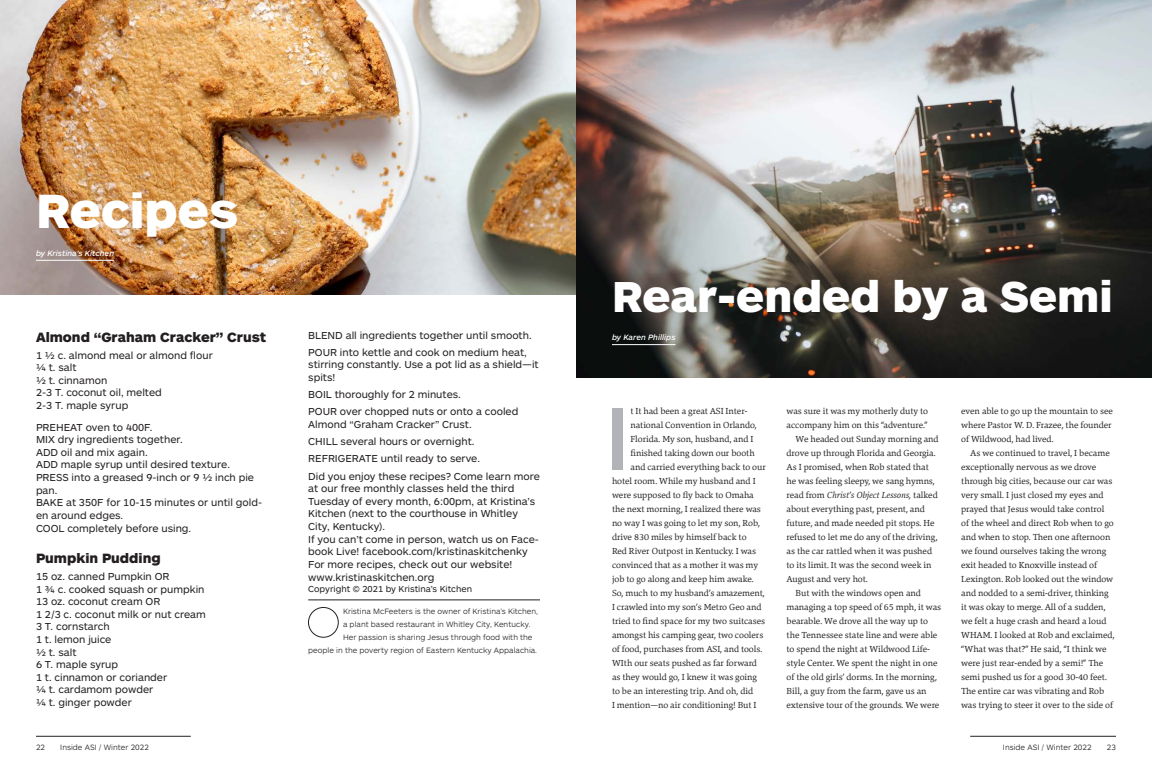
<style>
.page{position:relative;width:1152px;height:765px;background:#fff}
.page>*{position:absolute;margin:0;border:0;box-sizing:border-box;transform-origin:0 0}
.Body_DROP_CAP{font:500 93.1px "ARS Maquette Pro";color:#b2b3b7}
.t1{font:900 50px "ARS Maquette Pro";color:#fff}
.t2{font:900 45px "ARS Maquette Pro";color:#fff}
.Body_DROP_CAP-2{font:900 14px "ARS Maquette Pro";color:#231f20}
.Body_DROP_CAP-3{font:10.5px/12.6px "ARS Maquette Pro";color:#231f20}
.Body_DROP_CAP-4{font:9px/14px "Danton W03";color:#231f20}
.Body_DROP_CAP-5{font:9px "ARS Maquette Pro";color:#231f20}
.Bio{font:300 8px "ARS Maquette Pro";color:#231f20}
.Author{font:italic 500 8px "ARS Maquette Pro";color:#fff}
.s1{font-style:italic}
</style>
<div class="page">
<img style="left:0;top:0;width:576px;height:294px">
<hr style="left:308px;top:600px;width:232px;height:1px;background:#231f20">
<div style="left:308px;top:607px;width:31px;height:31px;border:1px solid #231f20;border-radius:50%"></div>
<hr style="left:36px;top:260px;width:78px;height:1px;background:#fff">
<img style="left:576px;top:0;width:576px;height:377px">
<hr style="left:612px;top:344px;width:64px;height:1px;background:#fff">
<hr style="left:970px;top:736px;width:146px;height:1px;background:#231f20">
<hr style="left:36px;top:736px;width:155px;height:1px;background:#231f20">
<p class="t1" style="left:36px;top:178px;width:204px">Recipes</p>
<p class="Author" style="left:36px;top:248px;width:80px">by Kristina’s Kitchen</p>
<p class="Body_DROP_CAP-2" style="left:36px;top:328px;width:232px">Almond “Graham Cracker” Crust</p>
<p class="Body_DROP_CAP-3" style="left:36px;top:348px;width:178px">1 ½ c. almond meal or almond flour</p>
<p class="Body_DROP_CAP-3" style="left:36px;top:361px;width:42px">¼ t. salt</p>
<p class="Body_DROP_CAP-3" style="left:36px;top:373px;width:73px">½ t. cinnamon</p>
<p class="Body_DROP_CAP-3" style="left:36px;top:386px;width:127px">2-3 T. coconut oil, melted</p>
<p class="Body_DROP_CAP-3" style="left:36px;top:399px;width:94px">2-3 T. maple syrup</p>
<p class="Body_DROP_CAP-3" style="left:36px;top:420px;width:118px">PREHEAT oven to 400F.</p>
<p class="Body_DROP_CAP-3" style="left:36px;top:433px;width:148px">MIX dry ingredients together.</p>
<p class="Body_DROP_CAP-3" style="left:36px;top:445px;width:113px">ADD oil and mix again.</p>
<p class="Body_DROP_CAP-3" style="left:36px;top:458px;width:196px">ADD maple syrup until desired texture.</p>
<p class="Body_DROP_CAP-3" style="left:36px;top:471px;width:220px">PRESS into a greased 9-inch or 9 ½ inch pie pan.</p>
<p class="Body_DROP_CAP-3" style="left:36px;top:496px;width:228px">BAKE at 350F for 10-15 minutes or until gold&shy;en around edges.</p>
<p class="Body_DROP_CAP-3" style="left:36px;top:521px;width:157px">COOL completely before using.</p>
<p class="Body_DROP_CAP-2" style="left:36px;top:549px;width:126px">Pumpkin Pudding</p>
<p class="Body_DROP_CAP-3" style="left:36px;top:569px;width:135px">15 oz. canned Pumpkin OR</p>
<p class="Body_DROP_CAP-3" style="left:36px;top:582px;width:170px">1 ¾ c. cooked squash or pumpkin</p>
<p class="Body_DROP_CAP-3" style="left:36px;top:595px;width:126px">13 oz. coconut cream OR</p>
<p class="Body_DROP_CAP-3" style="left:36px;top:607px;width:171px">1 2/3 c. coconut milk or nut cream</p>
<p class="Body_DROP_CAP-3" style="left:36px;top:620px;width:75px">3 T. cornstarch</p>
<p class="Body_DROP_CAP-3" style="left:36px;top:632px;width:77px">1 t. lemon juice</p>
<p class="Body_DROP_CAP-3" style="left:36px;top:645px;width:42px">½ t. salt</p>
<p class="Body_DROP_CAP-3" style="left:36px;top:658px;width:84px">6 T. maple syrup</p>
<p class="Body_DROP_CAP-3" style="left:36px;top:670px;width:133px">1 t. cinnamon or coriander</p>
<p class="Body_DROP_CAP-3" style="left:36px;top:683px;width:119px">¼ t. cardamom powder</p>
<p class="Body_DROP_CAP-3" style="left:36px;top:696px;width:97px">¼ t. ginger powder</p>
<p class="Body_DROP_CAP-3" style="left:308px;top:328px;width:225px">BLEND all ingredients together until smooth.</p>
<p class="Body_DROP_CAP-3" style="left:308px;top:345px;width:232px">POUR into kettle and cook on medium heat, stirring constantly. Use a pot lid as a shield—it spits!</p>
<p class="Body_DROP_CAP-3" style="left:308px;top:388px;width:154px">BOIL thoroughly for 2 minutes.</p>
<p class="Body_DROP_CAP-3" style="left:308px;top:405px;width:212px">POUR over chopped nuts or onto a cooled<br>Almond “Graham Cracker” Crust.</p>
<p class="Body_DROP_CAP-3" style="left:308px;top:434px;width:168px">CHILL several hours or overnight.</p>
<p class="Body_DROP_CAP-3" style="left:308px;top:452px;width:173px">REFRIGERATE until ready to serve.</p>
<p class="Body_DROP_CAP-3" style="left:308px;top:469px;width:233px">Did you enjoy these recipes? Come learn more at our free monthly classes held the third Tuesday of every month, 6:00pm, at Kristina’s Kitchen (next to the courthouse in Whitley City, Kentucky).</p>
<p class="Body_DROP_CAP-3" style="left:308px;top:532px;width:232px">If you can’t come in person, watch us on Face&shy;book Live! facebook.com/kristinaskitchenky</p>
<p class="Body_DROP_CAP-3" style="left:308px;top:557px;width:206px;line-height:13px">For more recipes, check out our website! www.kristinaskitchen.org</p>
<p class="Body_DROP_CAP-5" style="left:308px;top:583px;width:165px">Copyright © 2021 by Kristina’s Kitchen</p>
<p class="Bio" style="left:343px;top:606px;width:197px">Kristina McFeeters is the owner of Kristina’s Kitchen,</p>
<p class="Bio" style="left:343px;top:619px;width:189px">a plant based restaurant in Whitley City, Kentucky.</p>
<p class="Bio" style="left:343px;top:632px;width:191px">Her passion is sharing Jesus through food with the</p>
<p class="Bio" style="left:308px;top:645px;width:230px">people in the poverty region of Eastern Kentucky Appalachia.</p>
<p class="t2" style="left:612px;top:267px;width:502px">Rear-ended by a Semi</p>
<p class="Author" style="left:612px;top:332px;width:65px">by Karen Phillips</p>
<p class="Body_DROP_CAP" style="left:604px;top:377px;width:28px">I</p>
<p class="Body_DROP_CAP-4" style="left:631px;top:404px;width:118px">t It had been a great ASI Inter-</p>
<p class="Body_DROP_CAP-4" style="left:631px;top:418px;width:128px">national Convention in Orlando,</p>
<p class="Body_DROP_CAP-4" style="left:631px;top:432px;width:124px">Florida. My son, husband, and I</p>
<p class="Body_DROP_CAP-4" style="left:631px;top:446px;width:126px">finished taking down our booth</p>
<p class="Body_DROP_CAP-4" style="left:631px;top:460px;width:137px">and carried everything back to our</p>
<p class="Body_DROP_CAP-4" style="left:612px;top:474px;width:145px">hotel room. While my husband and I</p>
<p class="Body_DROP_CAP-4" style="left:612px;top:488px;width:143px">were supposed to fly back to Omaha</p>
<p class="Body_DROP_CAP-4" style="left:612px;top:502px;width:150px">the next morning, I realized there was</p>
<p class="Body_DROP_CAP-4" style="left:612px;top:516px;width:149px">no way I was going to let my son, Rob,</p>
<p class="Body_DROP_CAP-4" style="left:612px;top:530px;width:136px">drive 830 miles by himself back to</p>
<p class="Body_DROP_CAP-4" style="left:612px;top:544px;width:145px">Red River Outpost in Kentucky. I was</p>
<p class="Body_DROP_CAP-4" style="left:612px;top:558px;width:148px">convinced that as a mother it was my</p>
<p class="Body_DROP_CAP-4" style="left:612px;top:572px;width:143px">job to go along and keep him awake.</p>
<p class="Body_DROP_CAP-4" style="left:612px;top:586px;width:154px">So, much to my husband’s amazement,</p>
<p class="Body_DROP_CAP-4" style="left:612px;top:600px;width:151px">I crawled into my son’s Metro Geo and</p>
<p class="Body_DROP_CAP-4" style="left:612px;top:614px;width:155px">tried to find space for my two suitcases</p>
<p class="Body_DROP_CAP-4" style="left:612px;top:628px;width:153px">amongst his camping gear, two coolers</p>
<p class="Body_DROP_CAP-4" style="left:612px;top:642px;width:152px">of food, purchases from ASI, and tools.</p>
<p class="Body_DROP_CAP-4" style="left:612px;top:656px;width:146px">WIth our seats pushed as far forward</p>
<p class="Body_DROP_CAP-4" style="left:612px;top:670px;width:146px">as they would go, I knew it was going</p>
<p class="Body_DROP_CAP-4" style="left:612px;top:684px;width:143px">to be an interesting trip. And oh, did</p>
<p class="Body_DROP_CAP-4" style="left:612px;top:698px;width:146px">I mention—no air conditioning! But I</p>
<p class="Body_DROP_CAP-4" style="left:787px;top:404px;width:143px">was sure it was my motherly duty to accompany him on this “adventure.”</p>
<p class="Body_DROP_CAP-4" style="left:787px;top:432px;width:154px;text-indent:9px">We headed out Sunday morning and drove up through Florida and Georgia.<br>As I promised, when Rob stated that he was feeling sleepy, we sang hymns, read from <span class="s1">Christ’s Object Lessons,</span> talked about everything past, present, and future, and made needed pit stops. He refused to let me do any of the driving, as the car rattled when it was pushed to its limit. It was the second week in August and very hot.</p>
<p class="Body_DROP_CAP-4" style="left:787px;top:586px;width:156px;text-indent:9px">But with the windows open and managing a top speed of 65 mph, it was bearable. We drove all the way up to the Tennessee state line and were able to spend the night at Wildwood Life&shy;style Center. We spent the night in one of the old girls’ dorms. In the morning, Bill, a guy from the farm, gave us an extensive tour of the grounds. We were</p>
<p class="Body_DROP_CAP-4" style="left:961px;top:404px;width:153px">even able to go up the mountain to see where Pastor W. D. Frazee, the founder of Wildwood, had lived.</p>
<p class="Body_DROP_CAP-4" style="left:961px;top:446px;width:155px;text-indent:9px">As we continued to travel, I became exceptionally nervous as we drove through big cities, because our car was very small. I just closed my eyes and prayed that Jesus would take control<br>of the wheel and direct Rob when to go and when to stop. Then one afternoon we found ourselves taking the wrong exit headed to Knoxville instead of Lexington. Rob looked out the window and nodded to a semi-driver, thinking it was okay to merge. All of a sudden, we felt a huge crash and heard a loud WHAM. I looked at Rob and exclaimed, “What was that?” He said, “I think we were just rear-ended by a semi!” The semi pushed us for a good 30-40 feet.<br>The entire car was vibrating and Rob was trying to steer it over to the side of</p>
<p class="Bio" style="left:36px;top:742px;width:11px">22</p>
<p class="Bio" style="left:60px;top:742px;width:90px">Inside ASI / Winter 2022</p>
<p class="Bio" style="left:1003px;top:742px;width:90px">Inside ASI / Winter 2022</p>
<p class="Bio" style="left:1107px;top:742px;width:11px">23</p>
</div>
